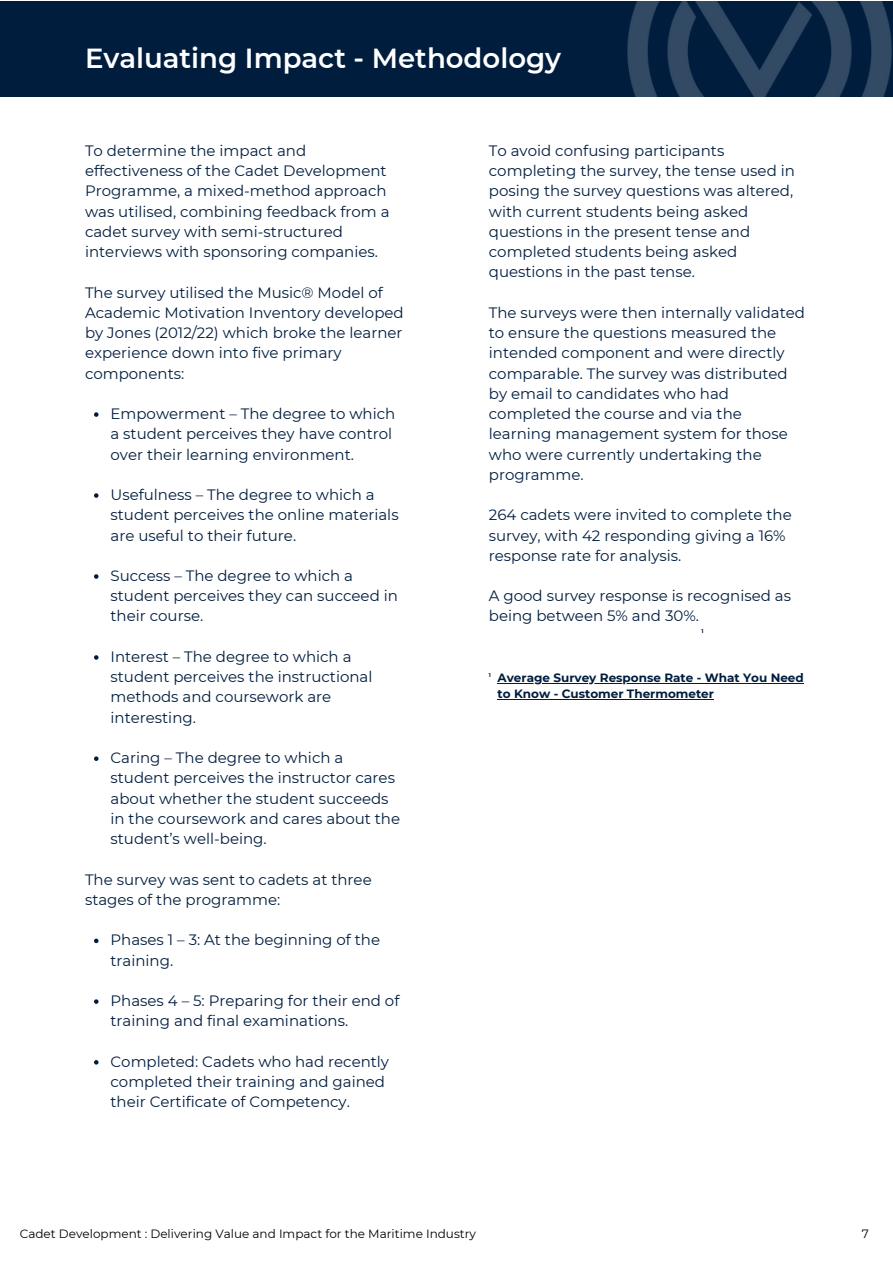
<style>
.page{position:relative;width:893px;height:1264px;background:#fff}
.page>*{position:absolute;margin:0;border:0;box-sizing:border-box;transform-origin:0 0}
.t1{font:600 27.6px "Montserrat";color:#fff}
.t2{font:15px/20.2px "Montserrat";color:#001d3e}
.t3{font:12px "Montserrat";color:#000}
.t4{font:700 12px/16px "Montserrat";color:#001d3e}
.t5{font:700 5.4px "Montserrat";color:#001d3e}
</style>
<div class="page">
<div style="left:0;top:1px;width:892px;height:96px;background:#001d3e"></div>
<img style="left:627px;top:1px;width:265px;height:96px">
<svg style="left:94px;top:412px;width:4px;height:5px"></svg>
<svg style="left:94px;top:493px;width:4px;height:5px"></svg>
<svg style="left:94px;top:574px;width:4px;height:4px"></svg>
<svg style="left:94px;top:655px;width:4px;height:4px"></svg>
<svg style="left:94px;top:756px;width:4px;height:5px"></svg>
<svg style="left:94px;top:938px;width:4px;height:5px"></svg>
<svg style="left:94px;top:999px;width:4px;height:4px"></svg>
<svg style="left:94px;top:1060px;width:4px;height:4px"></svg>
<hr style="left:497px;top:682px;width:306px;height:1px;background:#001d3e">
<hr style="left:497px;top:698px;width:217px;height:1px;background:#001d3e">
<p class="t1" style="left:85px;top:41px;width:477px">Evaluating Impact - Methodology</p>
<p class="t2" style="left:85px;top:140px;width:306px">To determine the impact and effectiveness of the Cadet Development Programme, a mixed-method approach was utilised, combining feedback from a cadet survey with semi-structured interviews with sponsoring companies.</p>
<p class="t2" style="left:85px;top:282px;width:320px">The survey utilised the Music® Model of Academic Motivation Inventory developed by Jones (2012/22) which broke the learner experience down into five primary components:</p>
<p class="t2" style="left:110px;top:403px;width:286px">Empowerment – The degree to which a student perceives they have control over their learning environment.</p>
<p class="t2" style="left:110px;top:484px;width:290px">Usefulness – The degree to which a student perceives the online materials are useful to their future.</p>
<p class="t2" style="left:110px;top:565px;width:289px">Success – The degree to which a student perceives they can succeed in their course.</p>
<p class="t2" style="left:110px;top:646px;width:263px">Interest – The degree to which a student perceives the instructional methods and coursework are interesting.</p>
<p class="t2" style="left:110px;top:747px;width:291px">Caring – The degree to which a student perceives the instructor cares about whether the student succeeds in the coursework and cares about the student’s well-being.</p>
<p class="t2" style="left:85px;top:869px;width:288px">The survey was sent to cadets at three stages of the programme:</p>
<p class="t2" style="left:110px;top:929px;width:271px">Phases 1 – 3: At the beginning of the training.</p>
<p class="t2" style="left:110px;top:990px;width:290px">Phases 4 – 5: Preparing for their end of training and final examinations.</p>
<p class="t2" style="left:110px;top:1051px;width:280px">Completed: Cadets who had recently completed their training and gained their Certificate of Competency.</p>
<p class="t2" style="left:489px;top:140px;width:307px">To avoid confusing participants completing the survey, the tense used in posing the survey questions was altered, with current students being asked questions in the present tense and completed students being asked questions in the past tense.</p>
<p class="t2" style="left:489px;top:302px;width:317px">The surveys were then internally validated to ensure the questions measured the intended component and were directly comparable. The survey was distributed by email to candidates who had completed the course and via the learning management system for those who were currently undertaking the programme.</p>
<p class="t2" style="left:489px;top:505px;width:304px">264 cadets were invited to complete the survey, with 42 responding giving a 16% response rate for analysis.</p>
<p class="t2" style="left:489px;top:585px;width:304px">A good survey response is recognised as being between 5% and 30%.</p>
<p class="t5" style="left:701px;top:628px;width:4px">1</p>
<p class="t4" style="left:497px;top:669px;width:308px">Average Survey Response Rate - What You Need to Know - Customer Thermometer</p>
<p class="t5" style="left:489px;top:671px;width:4px">1</p>
<p class="t3" style="left:20px;top:1226px;width:457px">Cadet Development : Delivering Value and Impact for the Maritime Industry</p>
<p class="t3" style="left:861px;top:1226px;width:9px">7</p>
</div>
